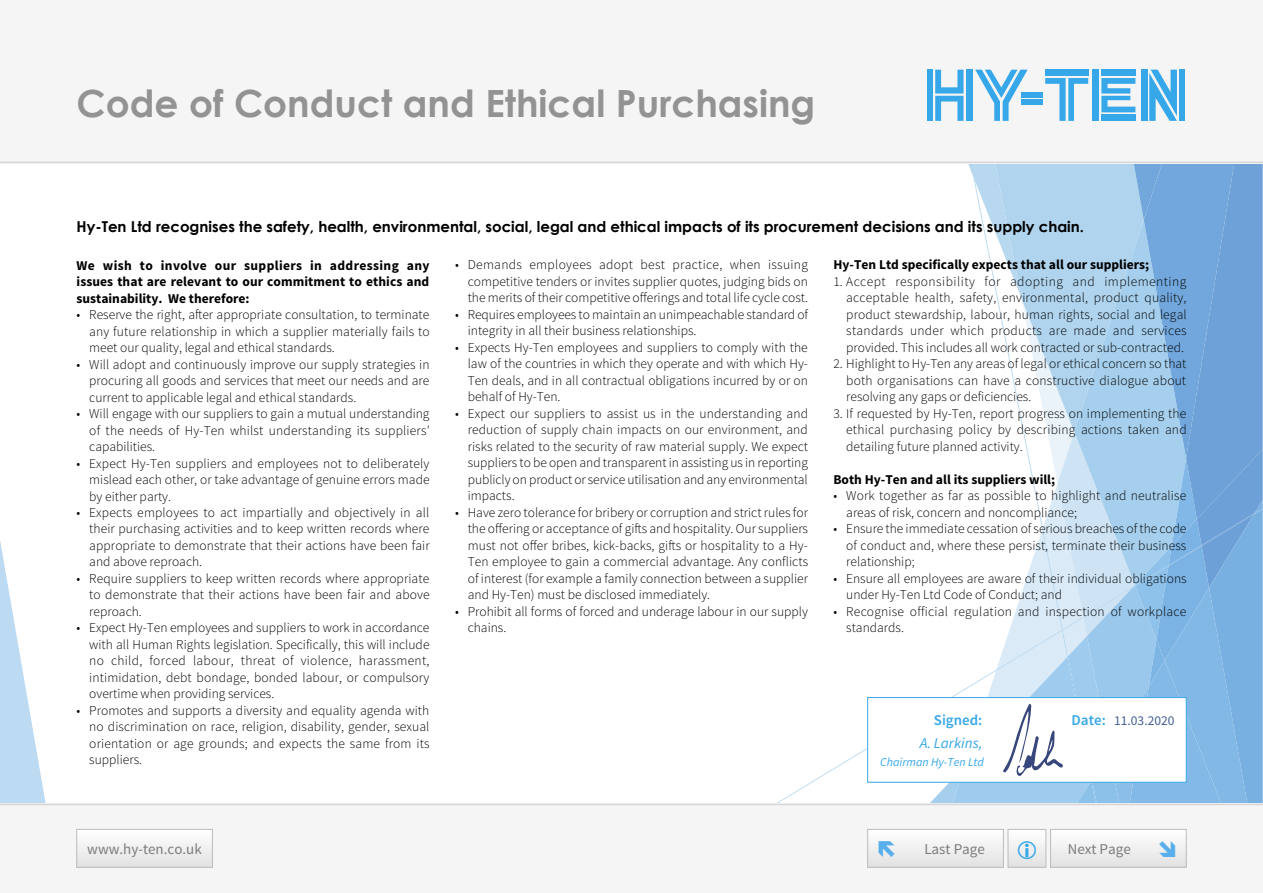
<style>
.page{position:relative;width:1263px;height:893px;background:#fff}
.page>*{position:absolute;margin:0;border:0;box-sizing:border-box;transform-origin:0 0}
.t1{font:700 37.5px "Century Gothic";color:#939393}
.t2{font:700 15px "Century Gothic";color:#000}
.t3{font:15px "Source Sans Pro";color:#7c7c7c}
.t4{font:600 15px "Source Sans Pro";color:#36a7e9}
.t5{font:italic 15px "Source Sans Pro";color:#36a7e9}
.t6{font:300 13.5px/16.5px "Source Sans Pro";color:#000;text-align:justify}
.t7{font:700 13.5px/16.5px "Source Sans Pro";color:#000;text-align:justify}
.t8{font:13.5px "Source Sans Pro";color:#425e91}
.t9{font:italic 12px "Source Sans Pro";color:#36a7e9}
</style>
<div class="page">
<svg style="left:0;top:541px;width:46px;height:263px"></svg>
<div style="left:0;top:0;width:1263px;height:163px;background:#f5f5f5"></div>
<hr style="left:0;top:162px;width:1263px;height:1px;background:#d6d6d6">
<div style="left:927px;top:70px;width:5px;height:51px;background:#36a7e9"></div>
<svg style="left:935px;top:70px;width:28px;height:51px"></svg>
<div style="left:966px;top:70px;width:6px;height:51px;background:#36a7e9"></div>
<svg style="left:975px;top:70px;width:53px;height:51px"></svg>
<div style="left:1021px;top:92px;width:21px;height:5px;background:#36a7e9"></div>
<div style="left:1021px;top:99px;width:21px;height:6px;background:#36a7e9"></div>
<div style="left:1045px;top:70px;width:43px;height:6px;background:#36a7e9"></div>
<svg style="left:1045px;top:78px;width:43px;height:43px"></svg>
<div style="left:1093px;top:70px;width:6px;height:51px;background:#36a7e9"></div>
<div style="left:1101px;top:70px;width:34px;height:6px;background:#36a7e9"></div>
<svg style="left:1101px;top:78px;width:34px;height:34px"></svg>
<div style="left:1101px;top:115px;width:34px;height:6px;background:#36a7e9"></div>
<div style="left:1141px;top:70px;width:6px;height:51px;background:#36a7e9"></div>
<svg style="left:1149px;top:70px;width:28px;height:51px"></svg>
<div style="left:1179px;top:70px;width:6px;height:51px;background:#36a7e9"></div>
<div style="left:0;top:804px;width:1263px;height:89px;background:#f5f5f5"></div>
<hr style="left:0;top:804px;width:1263px;height:1px;background:#d6d6d6">
<div style="left:77px;top:829px;width:135px;height:38px;background:linear-gradient(to right,#f1f1f1,#f1f1f1)"></div>
<div style="left:77px;top:829px;width:136px;height:38px;border:1px solid #bcbcbc"></div>
<svg style="left:1010px;top:856px;width:34px;height:9px"></svg>
<div style="left:1008px;top:829px;width:38px;height:38px;border:1px solid #bcbcbc"></div>
<div style="left:868px;top:829px;width:135px;height:38px;background:linear-gradient(to right,#f1f1f1,#f1f1f1)"></div>
<div style="left:867px;top:829px;width:136px;height:38px;border:1px solid #bcbcbc"></div>
<div style="left:1050px;top:829px;width:136px;height:38px;background:linear-gradient(to right,#f1f1f1,#f1f1f1)"></div>
<div style="left:1050px;top:829px;width:136px;height:38px;border:1px solid #bcbcbc"></div>
<svg style="left:769px;top:163px;width:494px;height:641px"></svg>
<svg style="left:879px;top:841px;width:15px;height:16px"></svg>
<svg style="left:1018px;top:856px;width:18px;height:4px"></svg>
<svg style="left:1159px;top:841px;width:16px;height:16px"></svg>
<h1 class="t1" style="left:77px;top:80px;width:740px">Code of Conduct and Ethical Purchasing</h1>
<p class="t2" style="left:77px;top:217px;width:1009px">Hy-Ten Ltd recognises the safety, health, environmental, social, legal and ethical impacts of its procurement decisions and its supply chain.</p>
<p class="t7" style="left:77px;top:257px;width:354px">We wish to involve our suppliers in addressing any issues that are relevant to our commitment to ethics and sustainability. We therefore:</p>
<p class="t6" style="left:89px;top:306px;width:342px;text-indent:-13px">• Reserve the right, after appropriate consultation, to terminate any future relationship in which a supplier materially fails to meet our quality, legal and ethical standards.</p>
<p class="t6" style="left:89px;top:356px;width:342px;text-indent:-13px">• Will adopt and continuously improve our supply strategies in procuring all goods and services that meet our needs and are current to applicable legal and ethical standards.</p>
<p class="t6" style="left:89px;top:405px;width:342px;text-indent:-13px">• Will engage with our suppliers to gain a mutual understanding of the needs of Hy-Ten whilst understanding its suppliers’ capabilities.</p>
<p class="t6" style="left:89px;top:455px;width:342px;text-indent:-13px">• Expect Hy-Ten suppliers and employees not to deliberately mislead each other, or take advantage of genuine errors made by either party.</p>
<p class="t6" style="left:89px;top:504px;width:342px;text-indent:-13px">• Expects employees to act impartially and objectively in all their purchasing activities and to keep written records where appropriate to demonstrate that their actions have been fair and above reproach.</p>
<p class="t6" style="left:89px;top:570px;width:342px;text-indent:-13px">• Require suppliers to keep written records where appropriate to demonstrate that their actions have been fair and above reproach.</p>
<p class="t6" style="left:89px;top:620px;width:342px;text-indent:-13px">• Expect Hy-Ten employees and suppliers to work in accordance with all Human Rights legislation. Specifically, this will include no child, forced labour, threat of violence, harassment, intimidation, debt bondage, bonded labour, or compulsory overtime when providing services.</p>
<p class="t6" style="left:89px;top:702px;width:342px;text-indent:-13px">• Promotes and supports a diversity and equality agenda with no discrimination on race, religion, disability, gender, sexual orientation or age grounds; and expects the same from its suppliers.</p>
<p class="t7" style="left:833px;top:257px;width:317px">Hy-Ten Ltd specifically expects that all our suppliers;</p>
<p class="t6" style="left:846px;top:273px;width:342px;text-indent:-13px">1. Accept responsibility for adopting and implementing acceptable health, safety, environmental, product quality, product stewardship, labour, human rights, social and legal standards under which products are made and services provided. This includes all work contracted or sub-contracted.</p>
<p class="t6" style="left:846px;top:356px;width:342px;text-indent:-13px">2. Highlight to Hy-Ten any areas of legal or ethical concern so that both organisations can have a constructive dialogue about resolving any gaps or deficiencies.</p>
<p class="t6" style="left:846px;top:405px;width:342px;text-indent:-13px">3. If requested by Hy-Ten, report progress on implementing the ethical purchasing policy by describing actions taken and detailing future planned activity.</p>
<p class="t7" style="left:833px;top:472px;width:223px">Both Hy-Ten and all its suppliers will;</p>
<p class="t6" style="left:846px;top:488px;width:341px;text-indent:-13px">• Work together as far as possible to highlight and neutralise areas of risk, concern and noncompliance;</p>
<p class="t6" style="left:846px;top:521px;width:342px;text-indent:-13px">• Ensure the immediate cessation of serious breaches of the code of conduct and, where these persist, terminate their business relationship;</p>
<p class="t6" style="left:846px;top:570px;width:342px;text-indent:-13px">• Ensure all employees are aware of their individual obligations under Hy-Ten Ltd Code of Conduct; and</p>
<p class="t6" style="left:846px;top:603px;width:341px;text-indent:-13px">• Recognise official regulation and inspection of workplace standards.</p>
<p class="t6" style="left:468px;top:257px;width:342px;text-indent:-13px">• Demands employees adopt best practice, when issuing competitive tenders or invites supplier quotes, judging bids on the merits of their competitive offerings and total life cycle cost.</p>
<p class="t6" style="left:468px;top:306px;width:342px;text-indent:-13px">• Requires employees to maintain an unimpeachable standard of integrity in all their business relationships.</p>
<p class="t6" style="left:468px;top:339px;width:342px;text-indent:-13px">• Expects Hy-Ten employees and suppliers to comply with the law of the countries in which they operate and with which Hy-Ten deals, and in all contractual obligations incurred by or on behalf of Hy-Ten.</p>
<p class="t6" style="left:468px;top:405px;width:342px;text-indent:-13px">• Expect our suppliers to assist us in the understanding and reduction of supply chain impacts on our environment, and risks related to the security of raw material supply. We expect suppliers to be open and transparent in assisting us in reporting publicly on product or service utilisation and any environmental impacts.</p>
<p class="t6" style="left:468px;top:504px;width:342px;text-indent:-13px">• Have zero tolerance for bribery or corruption and strict rules for the offering or acceptance of gifts and hospitality. Our suppliers must not offer bribes, kick-backs, gifts or hospitality to a Hy-Ten employee to gain a commercial advantage. Any conflicts of interest (for example a family connection between a supplier and Hy-Ten) must be disclosed immediately.</p>
<p class="t6" style="left:468px;top:603px;width:342px;text-indent:-13px">• Prohibit all forms of forced and underage labour in our supply chains.</p>
<p class="t4" style="left:934px;top:711px;width:50px">Signed:</p>
<p class="t4" style="left:1071px;top:711px;width:36px">Date:</p>
<p class="t5" style="left:920px;top:733px;width:64px">A. Larkins,</p>
<p class="t9" style="left:880px;top:754px;width:105px">Chairman Hy-Ten Ltd</p>
<p class="t8" style="left:1114px;top:712px;width:62px">11.03.2020</p>
<p class="t3" style="left:87px;top:840px;width:116px">www.hy-ten.co.uk</p>
<p class="t3" style="left:924px;top:840px;width:62px">Last Page</p>
<p class="t3" style="left:1068px;top:840px;width:65px">Next Page</p>
</div>
